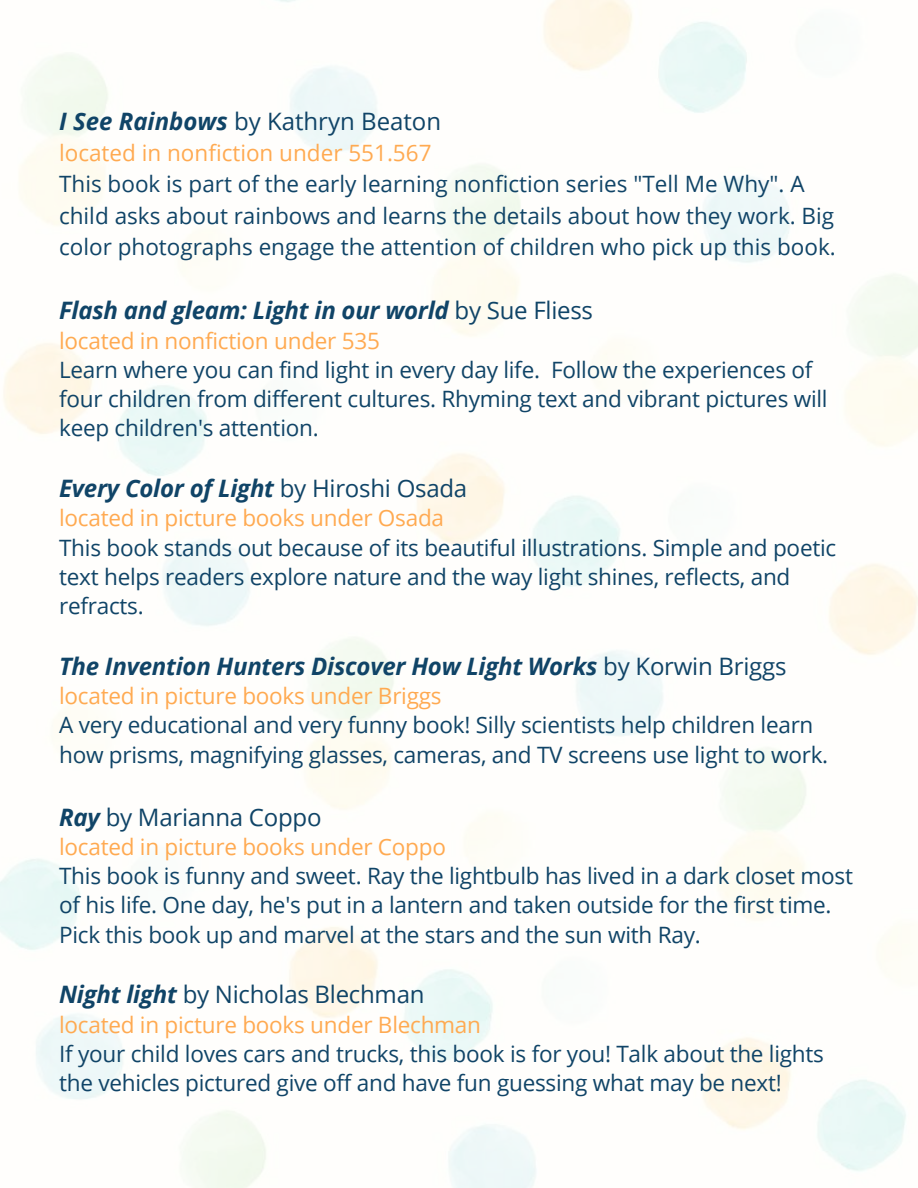
<style>
.page{position:relative;width:918px;height:1188px;background:#fff}
.page>*{position:absolute;margin:0;border:0;box-sizing:border-box;transform-origin:0 0}
.t1{font:italic 700 24px "Open Sans";letter-spacing:-.01em;color:#104467}
.t2{font:24px "Open Sans";letter-spacing:-.01em;color:#104467}
.t3{font:22.5px/29.2px "Open Sans";letter-spacing:-.01em;color:#104467}
.t4{font:22.5px "Open Sans";letter-spacing:-.01em;color:#ffaa51}
.s1{font-weight:700;font-style:italic}
.s2{font-weight:400;font-style:normal}
</style>
<div class="page">
<p class="t2" style="left:59px;top:105px;width:384px"><span class="s1">I See Rainbows</span> by Kathryn Beaton</p>
<p class="t4" style="left:59px;top:137px;width:374px">located in nonfiction under 551.567</p>
<p class="t3" style="left:59px;top:168px;width:778px;line-height:31.5px">This book is part of the early learning nonfiction series "Tell Me Why". A child asks about rainbows and learns the details about how they work. Big color photographs engage the attention of children who pick up this book.</p>
<p class="t1" style="left:59px;top:294px;width:535px">Flash and gleam: Light in our world <span class="s2">by Sue Fliess</span></p>
<p class="t4" style="left:59px;top:325px;width:322px">located in nonfiction under 535</p>
<p class="t3" style="left:59px;top:354px;width:770px">Learn where you can find light in every day life. Follow the experiences of four children from different cultures. Rhyming text and vibrant pictures will keep children's attention.</p>
<p class="t1" style="left:59px;top:471px;width:410px">Every Color of Light <span class="s2">by Hiroshi Osada</span></p>
<p class="t4" style="left:59px;top:503px;width:387px">located in picture books under Osada</p>
<p class="t3" style="left:59px;top:532px;width:779px">This book stands out because of its beautiful illustrations. Simple and poetic text helps readers explore nature and the way light shines, reflects, and refracts.</p>
<p class="t1" style="left:59px;top:649px;width:729px">The Invention Hunters Discover How Light Works <span class="s2">by Korwin Briggs</span></p>
<p class="t4" style="left:59px;top:681px;width:384px">located in picture books under Briggs</p>
<p class="t3" style="left:59px;top:710px;width:771px">A very educational and very funny book! Silly scientists help children learn how prisms, magnifying glasses, cameras, and TV screens use light to work.</p>
<p class="t2" style="left:59px;top:800px;width:264px"><span class="s1">Ray</span> by Marianna Coppo</p>
<p class="t4" style="left:59px;top:831px;width:388px">located in picture books under Coppo</p>
<p class="t3" style="left:59px;top:861px;width:795px">This book is funny and sweet. Ray the lightbulb has lived in a dark closet most of his life. One day, he's put in a lantern and taken outside for the first time.<br>Pick this book up and marvel at the stars and the sun with Ray.</p>
<p class="t2" style="left:59px;top:978px;width:367px"><span class="s1">Night light</span> by Nicholas Blechman</p>
<p class="t4" style="left:59px;top:1009px;width:423px">located in picture books under Blechman</p>
<p class="t3" style="left:59px;top:1038px;width:766px">If your child loves cars and trucks, this book is for you! Talk about the lights the vehicles pictured give off and have fun guessing what may be next!</p>
</div>
